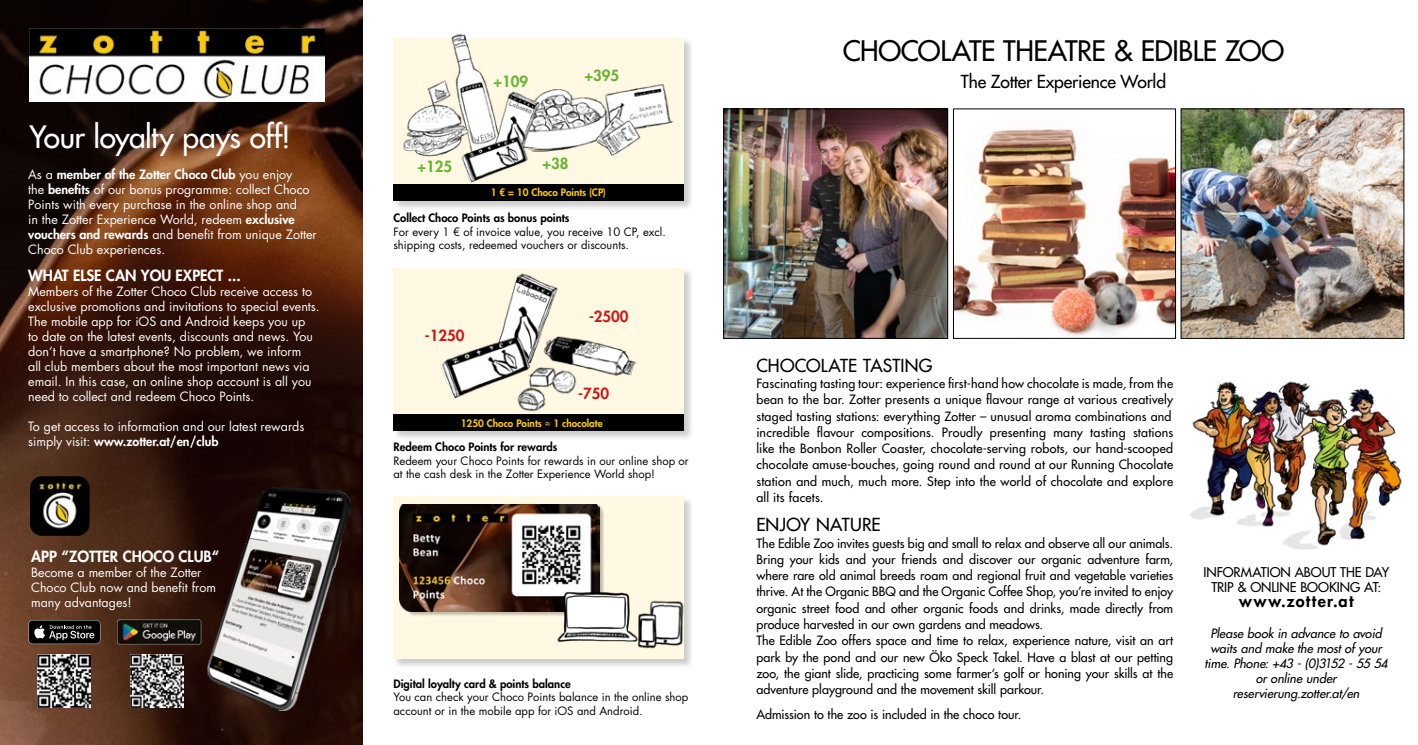
<style>
.page{position:relative;width:1418px;height:745px;background:#fff}
.page>*{position:absolute;margin:0;border:0;box-sizing:border-box;transform-origin:0 0}
.t1{font:500 30px "Futura Std";letter-spacing:-.02em;color:#fff}
.t2{font:500 27.5px "Futura Std";letter-spacing:-.02em;color:#000}
.t3{font:500 17.5px "Futura Std";letter-spacing:.01em;color:#000}
.t4{font:500 17.5px "Futura Std";letter-spacing:-.01em;color:#000}
.t5{font:800 16.25px "Futura Std";letter-spacing:.08em;color:#000}
.t6{font:800 15px "Futura Std";color:#fff}
.t7{font:800 15px "Futura Std";color:#65b32e}
.t8{font:800 15px "Futura Std";color:#cd1719}
.t9{font:500 13.12px/15px "Futura Std";letter-spacing:-.005em;color:#000;text-align:center}
.t10{font:500 12.5px/16.2px "Futura Std";letter-spacing:.005em;color:#000}
.t11{font:12.5px/15px "Futura Std";color:#fff}
.t12{font:italic 500 12.5px/15px "Futura Std";color:#000;text-align:center}
.t13{font:11.25px/13.5px "Futura Std";color:#000}
.t14{font:800 11.25px "Futura Std";color:#000}
.t15{font:800 10px "Futura Std";color:#fc0}
.s1{font-weight:800}
</style>
<div class="page">
<img style="left:1182px;top:110px;width:220px;height:226px">
<div style="left:1180px;top:108px;width:224px;height:230px;border:1px solid #000"></div>
<img style="left:955px;top:129px;width:218px;height:207px">
<img style="left:725px;top:110px;width:221px;height:226px">
<div style="left:723px;top:108px;width:225px;height:230px;border:1px solid #000"></div>
<img style="left:1190px;top:381px;width:212px;height:168px">
<div style="left:393px;top:38px;width:301px;height:172px;background:#000;opacity:.2"></div>
<div style="left:393px;top:38px;width:291px;height:162px;background:#fff9e3"></div>
<img style="left:403px;top:33px;width:271px;height:150px">
<div style="left:393px;top:184px;width:291px;height:16px;background:#000"></div>
<div style="left:393px;top:268px;width:301px;height:172px;background:#000;opacity:.2"></div>
<div style="left:393px;top:268px;width:291px;height:162px;background:#fff9e3"></div>
<div style="left:393px;top:414px;width:291px;height:16px;background:#000"></div>
<img style="left:440px;top:273px;width:197px;height:139px">
<div style="left:393px;top:496px;width:301px;height:172px;background:#000;opacity:.2"></div>
<div style="left:393px;top:496px;width:291px;height:162px;background:#fff9e3"></div>
<div style="left:400px;top:504px;width:204px;height:112px;background:#000;opacity:.25"></div>
<img style="left:400px;top:504px;width:200px;height:107px">
<img style="left:551px;top:581px;width:137px;height:74px">
<img style="left:0;top:0;width:363px;height:744px">
<img style="left:30px;top:28px;width:294px;height:73px">
<div style="left:30px;top:476px;width:60px;height:59px;background:#000;border-radius:12px"></div>
<img style="left:38px;top:482px;width:44px;height:47px">
<img style="left:131px;top:654px;width:53px;height:53px">
<img style="left:38px;top:654px;width:53px;height:53px">
<img style="left:116px;top:617px;width:87px;height:29px">
<svg style="left:28px;top:619px;width:72px;height:24px;background:#312f2e"></svg>
<img style="left:207px;top:487px;width:144px;height:222px">
<h1 class="t1" style="left:29px;top:118px;width:263px">Your loyalty pays off!</h1>
<p class="t11" style="left:28px;top:167px;width:290px">As a <span class="s1">member of the Zotter Choco Club</span> you enjoy<br>the <span class="s1">benefits</span> of our bonus programme: collect Choco Points with every purchase in the online shop and<br>in the Zotter Experience World, redeem <span class="s1">exclusive vouchers and rewards</span> and benefit from unique Zotter Choco Club experiences.</p>
<p class="t6" style="left:28px;top:266px;width:214px">WHAT ELSE CAN YOU EXPECT ...</p>
<p class="t11" style="left:28px;top:284px;width:293px">Members of the Zotter Choco Club receive access to exclusive promotions and invitations to special events.<br>The mobile app for iOS and Android keeps you up<br>to date on the latest events, discounts and news. You don‘t have a smartphone? No problem, we inform<br>all club members about the most important news via email. In this case, an online shop account is all you need to collect and redeem Choco Points.</p>
<p class="t11" style="left:28px;top:419px;width:278px">To get access to information and our latest rewards simply visit: <span class="s1">www.zotter.at/en/club</span></p>
<p class="t6" style="left:31px;top:546px;width:190px">APP “ZOTTER CHOCO CLUB“</p>
<p class="t11" style="left:31px;top:564px;width:186px">Become a member of the Zotter<br>Choco Club now and benefit from many advantages!</p>
<p class="t7" style="left:493px;top:72px;width:36px">+109</p>
<p class="t7" style="left:584px;top:65px;width:36px">+395</p>
<p class="t7" style="left:417px;top:157px;width:36px">+125</p>
<p class="t7" style="left:542px;top:153px;width:28px">+38</p>
<p class="t15" style="left:491px;top:186px;width:117px">1 € = 10 Choco Points (CP)</p>
<p class="t14" style="left:393px;top:211px;width:177px">Collect Choco Points as bonus points</p>
<p class="t13" style="left:393px;top:225px;width:274px">For every 1 € of invoice value, you receive 10 CP, excl. shipping costs, redeemed vouchers or discounts.</p>
<p class="t8" style="left:425px;top:325px;width:41px">-1250</p>
<p class="t8" style="left:589px;top:307px;width:41px">-2500</p>
<p class="t8" style="left:578px;top:384px;width:32px">-750</p>
<p class="t15" style="left:461px;top:416px;width:143px">1250 Choco Points ≈ 1 chocolate</p>
<p class="t14" style="left:393px;top:440px;width:165px">Redeem Choco Points for rewards</p>
<p class="t13" style="left:393px;top:454px;width:297px">Redeem your Choco Points for rewards in our online shop or at the cash desk in the Zotter Experience World shop!</p>
<p class="t14" style="left:393px;top:676px;width:179px">Digital loyalty card &amp; points balance</p>
<p class="t13" style="left:393px;top:690px;width:296px">You can check your Choco Points balance in the online shop account or in the mobile app for iOS and Android.</p>
<h2 class="t2" style="left:842px;top:33px;width:443px">CHOCOLATE THEATRE &amp; EDIBLE ZOO</h2>
<h3 class="t4" style="left:960px;top:71px;width:207px">The Zotter Experience World</h3>
<h3 class="t3" style="left:756px;top:354px;width:178px">CHOCOLATE TASTING</h3>
<p class="t10" style="left:756px;top:375px;width:418px">Fascinating tasting tour: experience first-hand how chocolate is made, from the bean to the bar. Zotter presents a unique flavour range at various creatively staged tasting stations: everything Zotter – unusual aroma combinations and incredible flavour compositions. Proudly presenting many tasting stations like the Bonbon Roller Coaster, chocolate-serving robots, our hand-scooped chocolate amuse-bouches, going round and round at our Running Chocolate station and much, much more. Step into the world of chocolate and explore all its facets.</p>
<h3 class="t3" style="left:756px;top:513px;width:126px">ENJOY NATURE</h3>
<p class="t10" style="left:756px;top:534px;width:418px">The Edible Zoo invites guests big and small to relax and observe all our animals.<br>Bring your kids and your friends and discover our organic adventure farm, where rare old animal breeds roam and regional fruit and vegetable varieties thrive. At the Organic BBQ and the Organic Coffee Shop, you’re invited to enjoy organic street food and other organic foods and drinks, made directly from produce harvested in our own gardens and meadows.<br>The Edible Zoo offers space and time to relax, experience nature, visit an art park by the pond and our new Öko Speck Takel. Have a blast at our petting zoo, the giant slide, practicing some farmer‘s golf or honing your skills at the adventure playground and the movement skill parkour.</p>
<p class="t10" style="left:756px;top:706px;width:266px">Admission to the zoo is included in the choco tour.</p>
<p class="t9" style="left:1203px;top:564px;width:187px">INFORMATION ABOUT THE DAY<br>TRIP &amp; ONLINE BOOKING AT:</p>
<h3 class="t5" style="left:1239px;top:590px;width:116px">www.zotter.at</h3>
<p class="t12" style="left:1204px;top:626px;width:184px">Please book in advance to avoid waits and make the most of your time. Phone: +43 - (0)3152 - 55 54 or online under reservierung.zotter.at/en</p>
</div>
